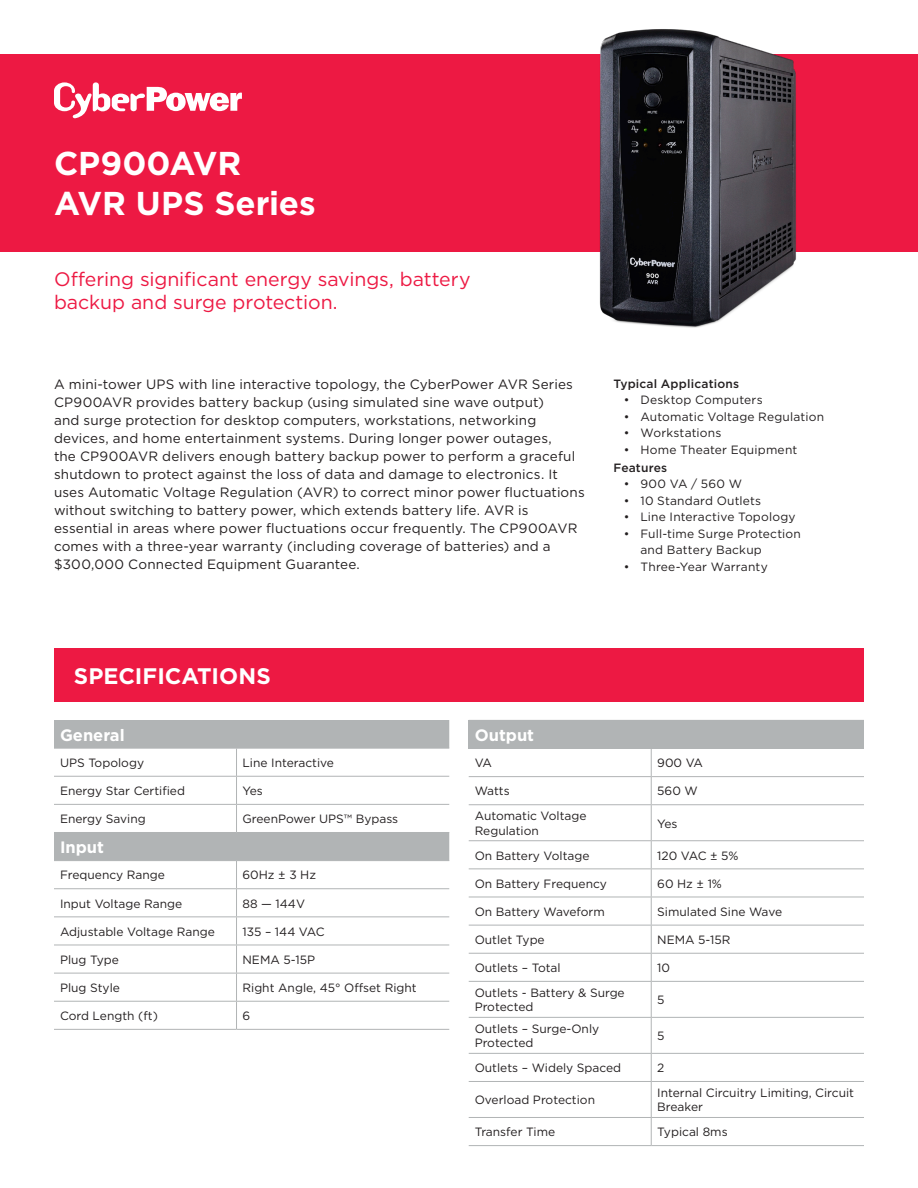
<style>
.page{position:relative;width:918px;height:1188px;background:#fff}
.page>*{position:absolute;margin:0;border:0;box-sizing:border-box;transform-origin:0 0}
.TITLE_NAME{font:700 33px "Gotham";letter-spacing:-.005em;color:#fff}
.TITLE_DESCRIPTION{font:700 22.5px "Gotham";color:#fff}
.TITLE_DESCRIPTION-2{font:19.5px/23.4px "Gotham";letter-spacing:-.005em;color:#ed1943}
.Chart_Header{font:700 16.5px "Gotham";color:#fff}
.Paragraph{font:13.5px/18px "Gotham";letter-spacing:.01em;color:#231f20}
.Chart_info{font:12px/14.4px "Gotham";color:#231f20}
.Chart_info-2{font:12px "Gotham";letter-spacing:.02em;color:#231f20}
.Title_Bullet{font:500 12px "Gotham";letter-spacing:.015em;color:#231f20}
</style>
<div class="page">
<div style="left:0;top:54px;width:918px;height:198px;background:#ed1943"></div>
<svg style="left:54px;top:82px;width:188px;height:36px"></svg>
<img style="left:599px;top:29px;width:197px;height:299px">
<div style="left:54px;top:648px;width:810px;height:54px;background:#ed1943"></div>
<svg style="left:54px;top:720px;width:395px;height:140px"></svg>
<hr style="left:54px;top:748px;width:183px;height:1px;background:#b1b4b5">
<hr style="left:237px;top:748px;width:212px;height:1px;background:#b1b4b5">
<hr style="left:54px;top:945px;width:183px;height:1px;background:#b1b4b5">
<hr style="left:237px;top:945px;width:212px;height:1px;background:#b1b4b5">
<hr style="left:54px;top:973px;width:183px;height:1px;background:#b1b4b5">
<hr style="left:237px;top:973px;width:212px;height:1px;background:#b1b4b5">
<hr style="left:54px;top:804px;width:183px;height:1px;background:#b1b4b5">
<hr style="left:237px;top:804px;width:212px;height:1px;background:#b1b4b5">
<hr style="left:54px;top:832px;width:183px;height:1px;background:#b1b4b5">
<hr style="left:237px;top:832px;width:212px;height:1px;background:#b1b4b5">
<hr style="left:54px;top:1001px;width:183px;height:1px;background:#b1b4b5">
<hr style="left:237px;top:1001px;width:212px;height:1px;background:#b1b4b5">
<hr style="left:54px;top:1029px;width:183px;height:1px;background:#b1b4b5">
<hr style="left:237px;top:1029px;width:212px;height:1px;background:#b1b4b5">
<hr style="left:54px;top:776px;width:183px;height:1px;background:#b1b4b5">
<hr style="left:237px;top:776px;width:212px;height:1px;background:#b1b4b5">
<hr style="left:54px;top:860px;width:183px;height:1px;background:#b1b4b5">
<hr style="left:54px;top:888px;width:183px;height:1px;background:#b1b4b5">
<hr style="left:237px;top:860px;width:212px;height:1px;background:#b1b4b5">
<hr style="left:237px;top:888px;width:212px;height:1px;background:#b1b4b5">
<hr style="left:54px;top:916px;width:183px;height:1px;background:#b1b4b5">
<hr style="left:237px;top:916px;width:212px;height:1px;background:#b1b4b5">
<svg style="left:236px;top:748px;width:1px;height:84px"></svg>
<svg style="left:236px;top:861px;width:1px;height:168px"></svg>
<div style="left:469px;top:720px;width:395px;height:28px;background:#b1b4b5"></div>
<hr style="left:469px;top:748px;width:182px;height:1px;background:#b1b4b5">
<hr style="left:651px;top:748px;width:213px;height:1px;background:#b1b4b5">
<hr style="left:469px;top:1145px;width:182px;height:1px;background:#b1b4b5">
<hr style="left:651px;top:1145px;width:213px;height:1px;background:#b1b4b5">
<hr style="left:469px;top:1117px;width:182px;height:1px;background:#b1b4b5">
<hr style="left:651px;top:1117px;width:213px;height:1px;background:#b1b4b5">
<hr style="left:469px;top:776px;width:182px;height:1px;background:#b1b4b5">
<hr style="left:469px;top:804px;width:182px;height:1px;background:#b1b4b5">
<hr style="left:469px;top:840px;width:182px;height:1px;background:#b1b4b5">
<hr style="left:469px;top:868px;width:182px;height:1px;background:#b1b4b5">
<hr style="left:469px;top:897px;width:182px;height:1px;background:#b1b4b5">
<hr style="left:469px;top:925px;width:182px;height:1px;background:#b1b4b5">
<hr style="left:469px;top:953px;width:182px;height:1px;background:#b1b4b5">
<hr style="left:469px;top:981px;width:182px;height:1px;background:#b1b4b5">
<hr style="left:469px;top:1017px;width:182px;height:1px;background:#b1b4b5">
<svg style="left:651px;top:749px;width:1px;height:55px"></svg>
<hr style="left:651px;top:805px;width:1px;height:35px;background:#b1b4b5">
<svg style="left:651px;top:841px;width:1px;height:140px"></svg>
<hr style="left:651px;top:982px;width:1px;height:35px;background:#b1b4b5">
<hr style="left:651px;top:1018px;width:1px;height:35px;background:#b1b4b5">
<hr style="left:651px;top:776px;width:213px;height:1px;background:#b1b4b5">
<hr style="left:651px;top:804px;width:213px;height:1px;background:#b1b4b5">
<hr style="left:651px;top:840px;width:213px;height:1px;background:#b1b4b5">
<hr style="left:651px;top:868px;width:213px;height:1px;background:#b1b4b5">
<hr style="left:651px;top:897px;width:213px;height:1px;background:#b1b4b5">
<hr style="left:651px;top:925px;width:213px;height:1px;background:#b1b4b5">
<hr style="left:651px;top:953px;width:213px;height:1px;background:#b1b4b5">
<hr style="left:651px;top:981px;width:213px;height:1px;background:#b1b4b5">
<hr style="left:651px;top:1017px;width:213px;height:1px;background:#b1b4b5">
<hr style="left:469px;top:1053px;width:182px;height:1px;background:#b1b4b5">
<svg style="left:651px;top:1054px;width:1px;height:27px"></svg>
<hr style="left:651px;top:1053px;width:213px;height:1px;background:#b1b4b5">
<hr style="left:469px;top:1081px;width:182px;height:1px;background:#b1b4b5">
<hr style="left:651px;top:1082px;width:1px;height:35px;background:#b1b4b5">
<hr style="left:651px;top:1081px;width:213px;height:1px;background:#b1b4b5">
<svg style="left:651px;top:1118px;width:1px;height:27px"></svg>
<p class="TITLE_NAME" style="left:54px;top:142px;width:189px">CP900AVR</p>
<p class="TITLE_NAME" style="left:54px;top:181px;width:263px">AVR UPS Series</p>
<p class="TITLE_DESCRIPTION-2" style="left:54px;top:267px;width:418px">Offering significant energy savings, battery backup and surge protection.</p>
<p class="Paragraph" style="left:54px;top:375px;width:532px">A mini-tower UPS with line interactive topology, the CyberPower AVR Series CP900AVR provides battery backup (using simulated sine wave output)<br>and surge protection for desktop computers, workstations, networking devices, and home entertainment systems. During longer power outages,<br>the CP900AVR delivers enough battery backup power to perform a graceful shutdown to protect against the loss of data and damage to electronics. It uses Automatic Voltage Regulation (AVR) to correct minor power fluctuations without switching to battery power, which extends battery life. AVR is essential in areas where power fluctuations occur frequently. The CP900AVR comes with a three-year warranty (including coverage of batteries) and a $300,000 Connected Equipment Guarantee.</p>
<p class="Title_Bullet" style="left:613px;top:376px;width:127px">Typical Applications</p>
<p class="Chart_info-2" style="left:624px;top:392px;width:140px">• Desktop Computers</p>
<p class="Chart_info" style="left:624px;top:409px;width:202px">• Automatic Voltage Regulation</p>
<p class="Chart_info" style="left:624px;top:425px;width:99px">• Workstations</p>
<p class="Chart_info-2" style="left:624px;top:442px;width:175px">• Home Theater Equipment</p>
<p class="Title_Bullet" style="left:613px;top:460px;width:55px">Features</p>
<p class="Chart_info" style="left:624px;top:476px;width:120px">• 900 VA / 560 W</p>
<p class="Chart_info" style="left:624px;top:493px;width:139px">• 10 Standard Outlets</p>
<p class="Chart_info" style="left:624px;top:509px;width:173px">• Line Interactive Topology</p>
<p class="Chart_info" style="left:640px;top:525px;width:162px;line-height:16.5px;text-indent:-16px">• Full-time Surge Protection and Battery Backup</p>
<p class="Chart_info" style="left:624px;top:559px;width:145px">• Three-Year Warranty</p>
<p class="TITLE_DESCRIPTION" style="left:74px;top:661px;width:198px">SPECIFICATIONS</p>
<p class="Chart_Header" style="left:60px;top:724px;width:66px">General</p>
<p class="Chart_info" style="left:60px;top:755px;width:86px">UPS Topology</p>
<p class="Chart_info" style="left:243px;top:755px;width:93px">Line Interactive</p>
<p class="Chart_info" style="left:60px;top:783px;width:127px">Energy Star Certified</p>
<p class="Chart_info" style="left:243px;top:783px;width:22px">Yes</p>
<p class="Chart_info" style="left:60px;top:812px;width:87px">Energy Saving</p>
<p class="Chart_info" style="left:243px;top:812px;width:157px">GreenPower UPS™ Bypass</p>
<p class="Chart_Header" style="left:60px;top:836px;width:46px">Input</p>
<p class="Chart_info" style="left:60px;top:868px;width:106px">Frequency Range</p>
<p class="Chart_info" style="left:243px;top:868px;width:75px">60Hz ± 3 Hz</p>
<p class="Chart_info" style="left:60px;top:896px;width:124px">Input Voltage Range</p>
<p class="Chart_info" style="left:243px;top:896px;width:64px">88 — 144V</p>
<p class="Chart_info" style="left:60px;top:924px;width:156px">Adjustable Voltage Range</p>
<p class="Chart_info" style="left:243px;top:924px;width:84px">135 – 144 VAC</p>
<p class="Chart_info" style="left:60px;top:952px;width:61px">Plug Type</p>
<p class="Chart_info" style="left:243px;top:952px;width:74px">NEMA 5-15P</p>
<p class="Chart_info" style="left:60px;top:980px;width:61px">Plug Style</p>
<p class="Chart_info" style="left:243px;top:980px;width:176px">Right Angle, 45° Offset Right</p>
<p class="Chart_info" style="left:60px;top:1008px;width:99px">Cord Length (ft)</p>
<p class="Chart_info" style="left:243px;top:1008px;width:9px">6</p>
<p class="Chart_Header" style="left:475px;top:724px;width:61px">Output</p>
<p class="Chart_info" style="left:475px;top:756px;width:19px">VA</p>
<p class="Chart_info" style="left:657px;top:756px;width:47px">900 VA</p>
<p class="Chart_info" style="left:475px;top:784px;width:37px">Watts</p>
<p class="Chart_info" style="left:657px;top:784px;width:42px">560 W</p>
<p class="Chart_info" style="left:475px;top:809px;width:113px">Automatic Voltage<br>Regulation</p>
<p class="Chart_info" style="left:657px;top:816px;width:22px">Yes</p>
<p class="Chart_info" style="left:475px;top:848px;width:116px">On Battery Voltage</p>
<p class="Chart_info" style="left:657px;top:848px;width:83px">120 VAC ± 5%</p>
<p class="Chart_info" style="left:475px;top:876px;width:134px">On Battery Frequency</p>
<p class="Chart_info" style="left:657px;top:876px;width:66px">60 Hz ± 1%</p>
<p class="Chart_info" style="left:475px;top:904px;width:132px">On Battery Waveform</p>
<p class="Chart_info" style="left:657px;top:904px;width:126px">Simulated Sine Wave</p>
<p class="Chart_info" style="left:475px;top:932px;width:72px">Outlet Type</p>
<p class="Chart_info" style="left:657px;top:932px;width:75px">NEMA 5-15R</p>
<p class="Chart_info" style="left:475px;top:960px;width:88px">Outlets – Total</p>
<p class="Chart_info" style="left:657px;top:960px;width:14px">10</p>
<p class="Chart_info" style="left:475px;top:985px;width:152px">Outlets - Battery &amp; Surge<br>Protected</p>
<p class="Chart_info" style="left:657px;top:992px;width:9px">5</p>
<p class="Chart_info" style="left:475px;top:1021px;width:126px">Outlets – Surge-Only<br>Protected</p>
<p class="Chart_info" style="left:657px;top:1028px;width:9px">5</p>
<p class="Chart_info" style="left:475px;top:1061px;width:148px">Outlets – Widely Spaced</p>
<p class="Chart_info" style="left:657px;top:1061px;width:9px">2</p>
<p class="Chart_info" style="left:475px;top:1093px;width:122px">Overload Protection</p>
<p class="Chart_info" style="left:657px;top:1085px;width:198px">Internal Circuitry Limiting, Circuit<br>Breaker</p>
<p class="Chart_info" style="left:475px;top:1125px;width:82px">Transfer Time</p>
<p class="Chart_info" style="left:657px;top:1125px;width:72px">Typical 8ms</p>
</div>
